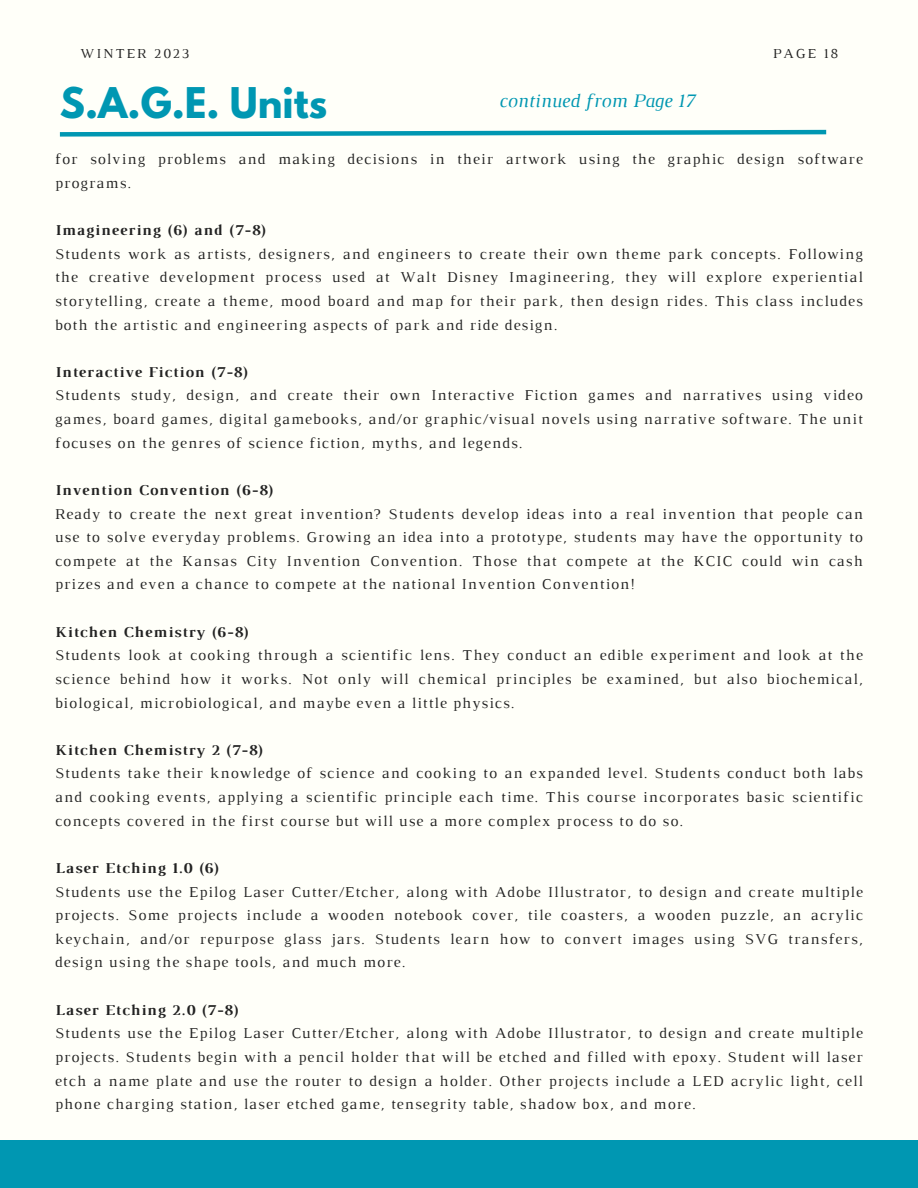
<style>
.page{position:relative;width:918px;height:1188px;background:#fffff9}
.page>*{position:absolute;margin:0;border:0;box-sizing:border-box;transform-origin:0 0}
.t1{font:700 37.5px "League Spartan";color:#0097b2}
.t2{font:italic 19.5px "Luthier";color:#0097b2}
.t3{font:15.3px/23.7px "Luthier";letter-spacing:.07em;color:#222;text-align:justify}
.t4{font:700 15.3px "Luthier";letter-spacing:.07em;color:#222}
.t5{font:13.95px "Luthier";letter-spacing:.14em;color:#222}
</style>
<div class="page">
<div style="left:0;top:1141px;width:918px;height:47px;background:#0097b2"></div>
<svg style="left:59px;top:129px;width:768px;height:8px"></svg>
<p class="t5" style="left:80px;top:49px;width:111px">WINTER 2023</p>
<p class="t5" style="left:773px;top:49px;width:67px">PAGE 18</p>
<p class="t1" style="left:60px;top:84px;width:269px">S.A.G.E. Units</p>
<p class="t2" style="left:499px;top:93px;width:198px">continued from Page 17</p>
<p class="t3" style="left:55px;top:148px;width:809px">for solving problems and making decisions in their artwork using the graphic design software programs.</p>
<p class="t4" style="left:55px;top:224px;width:212px">Imagineering (6) and (7-8)</p>
<p class="t3" style="left:55px;top:243px;width:809px">Students work as artists, designers, and engineers to create their own theme park concepts. Following the creative development process used at Walt Disney Imagineering, they will explore experiential storytelling, create a theme, mood board and map for their park, then design rides. This class includes both the artistic and engineering aspects of park and ride design.</p>
<p class="t4" style="left:55px;top:366px;width:194px">Interactive Fiction (7-8)</p>
<p class="t3" style="left:55px;top:385px;width:809px">Students study, design, and create their own Interactive Fiction games and narratives using video games, board games, digital gamebooks, and/or graphic/visual novels using narrative software. The unit focuses on the genres of science fiction, myths, and legends.</p>
<p class="t4" style="left:55px;top:484px;width:220px">Invention Convention (6-8)</p>
<p class="t3" style="left:55px;top:503px;width:809px">Ready to create the next great invention? Students develop ideas into a real invention that people can use to solve everyday problems. Growing an idea into a prototype, students may have the opportunity to compete at the Kansas City Invention Convention. Those that compete at the KCIC could win cash prizes and even a chance to compete at the national Invention Convention!</p>
<p class="t4" style="left:55px;top:626px;width:195px">Kitchen Chemistry (6-8)</p>
<p class="t3" style="left:55px;top:645px;width:809px">Students look at cooking through a scientific lens. They conduct an edible experiment and look at the science behind how it works. Not only will chemical principles be examined, but also biochemical, biological, microbiological, and maybe even a little physics.</p>
<p class="t4" style="left:55px;top:744px;width:210px">Kitchen Chemistry 2 (7-8)</p>
<p class="t3" style="left:55px;top:763px;width:809px">Students take their knowledge of science and cooking to an expanded level. Students conduct both labs and cooking events, applying a scientific principle each time. This course incorporates basic scientific concepts covered in the first course but will use a more complex process to do so.</p>
<p class="t4" style="left:55px;top:862px;width:165px">Laser Etching 1.0 (6)</p>
<p class="t3" style="left:55px;top:881px;width:809px">Students use the Epilog Laser Cutter/Etcher, along with Adobe Illustrator, to design and create multiple projects. Some projects include a wooden notebook cover, tile coasters, a wooden puzzle, an acrylic keychain, and/or repurpose glass jars. Students learn how to convert images using SVG transfers, design using the shape tools, and much more.</p>
<p class="t4" style="left:55px;top:1004px;width:185px">Laser Etching 2.0 (7-8)</p>
<p class="t3" style="left:55px;top:1023px;width:809px">Students use the Epilog Laser Cutter/Etcher, along with Adobe Illustrator, to design and create multiple projects. Students begin with a pencil holder that will be etched and filled with epoxy. Student will laser etch a name plate and use the router to design a holder. Other projects include a LED acrylic light, cell phone charging station, laser etched game, tensegrity table, shadow box, and more.</p>
</div>
